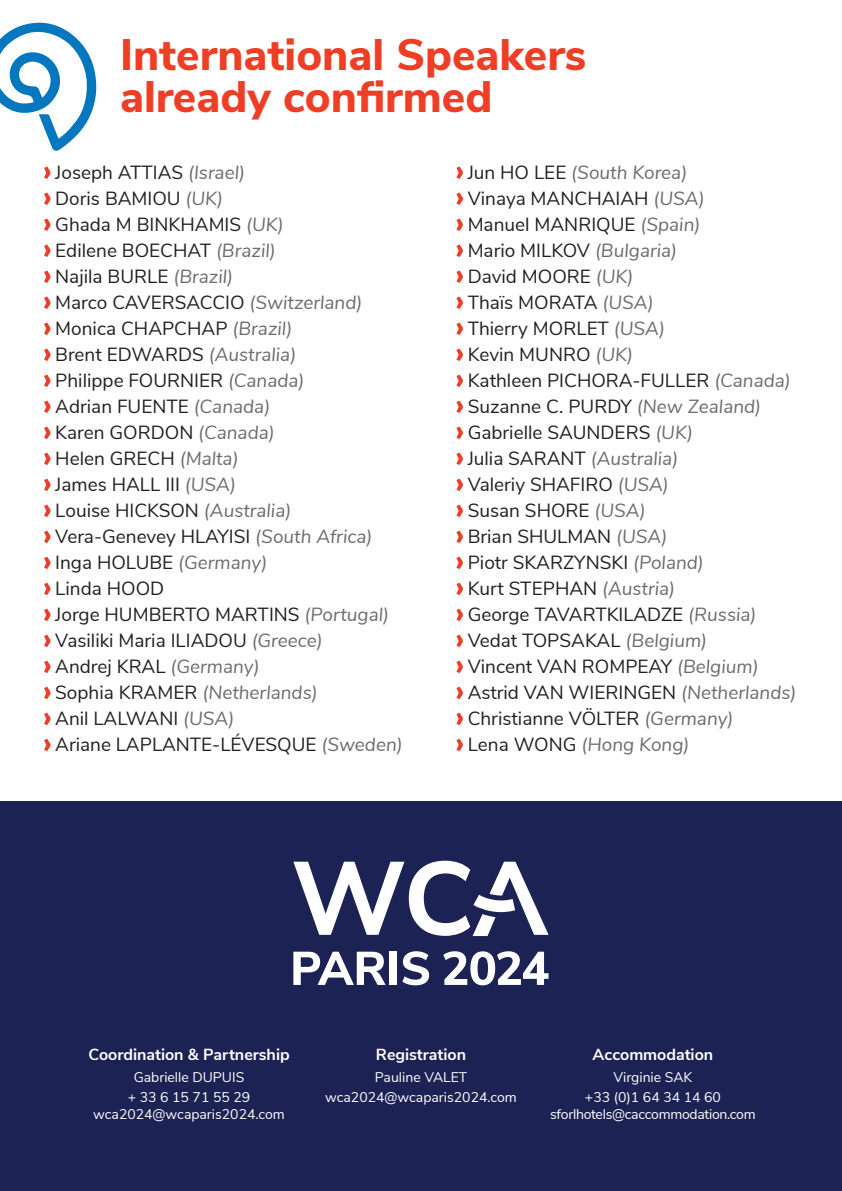
<style>
.page{position:relative;width:842px;height:1191px;background:#fff}
.page>*{position:absolute;margin:0;border:0;box-sizing:border-box;transform-origin:0 0}
.t1{font:800 44px/42px "Nunito Sans";color:#ef3e25}
.t2{font:19px/26px "Nunito Sans";color:#231f20}
.t3{font:700 16px "Nunito Sans";color:#fff}
.t4{font:14px/19.8px "Nunito Sans";color:#fff;text-align:center}
.t5{font:14px "Nunito Sans";letter-spacing:-.02em;color:#fff}
.s1{font-style:italic;color:#6c6d70}
</style>
<div class="page">
<svg style="left:44px;top:166px;width:6px;height:13px"></svg>
<svg style="left:44px;top:192px;width:6px;height:13px"></svg>
<svg style="left:44px;top:218px;width:6px;height:13px"></svg>
<svg style="left:44px;top:244px;width:6px;height:13px"></svg>
<svg style="left:44px;top:270px;width:6px;height:13px"></svg>
<svg style="left:44px;top:296px;width:6px;height:13px"></svg>
<svg style="left:44px;top:322px;width:6px;height:13px"></svg>
<svg style="left:44px;top:348px;width:6px;height:13px"></svg>
<svg style="left:44px;top:374px;width:6px;height:13px"></svg>
<svg style="left:44px;top:400px;width:6px;height:13px"></svg>
<svg style="left:44px;top:426px;width:6px;height:13px"></svg>
<svg style="left:44px;top:452px;width:6px;height:13px"></svg>
<svg style="left:44px;top:478px;width:6px;height:13px"></svg>
<svg style="left:44px;top:504px;width:6px;height:13px"></svg>
<svg style="left:44px;top:530px;width:6px;height:13px"></svg>
<svg style="left:44px;top:556px;width:6px;height:13px"></svg>
<svg style="left:44px;top:582px;width:6px;height:13px"></svg>
<svg style="left:44px;top:608px;width:6px;height:13px"></svg>
<svg style="left:44px;top:634px;width:6px;height:13px"></svg>
<svg style="left:44px;top:660px;width:6px;height:13px"></svg>
<svg style="left:44px;top:686px;width:6px;height:13px"></svg>
<svg style="left:44px;top:712px;width:6px;height:13px"></svg>
<svg style="left:44px;top:738px;width:6px;height:13px"></svg>
<svg style="left:456px;top:166px;width:7px;height:13px"></svg>
<svg style="left:456px;top:192px;width:7px;height:13px"></svg>
<svg style="left:456px;top:218px;width:7px;height:13px"></svg>
<svg style="left:456px;top:244px;width:7px;height:13px"></svg>
<svg style="left:456px;top:270px;width:7px;height:13px"></svg>
<svg style="left:456px;top:296px;width:7px;height:13px"></svg>
<svg style="left:456px;top:322px;width:7px;height:13px"></svg>
<svg style="left:456px;top:348px;width:7px;height:13px"></svg>
<svg style="left:456px;top:374px;width:7px;height:13px"></svg>
<svg style="left:456px;top:400px;width:7px;height:13px"></svg>
<svg style="left:456px;top:426px;width:7px;height:13px"></svg>
<svg style="left:456px;top:452px;width:7px;height:13px"></svg>
<svg style="left:456px;top:478px;width:7px;height:13px"></svg>
<svg style="left:456px;top:504px;width:7px;height:13px"></svg>
<svg style="left:456px;top:530px;width:7px;height:13px"></svg>
<svg style="left:456px;top:556px;width:7px;height:13px"></svg>
<svg style="left:456px;top:582px;width:7px;height:13px"></svg>
<svg style="left:456px;top:608px;width:7px;height:13px"></svg>
<svg style="left:456px;top:634px;width:7px;height:13px"></svg>
<svg style="left:456px;top:660px;width:7px;height:13px"></svg>
<svg style="left:456px;top:686px;width:7px;height:13px"></svg>
<svg style="left:456px;top:712px;width:7px;height:13px"></svg>
<svg style="left:456px;top:738px;width:7px;height:13px"></svg>
<div style="left:0;top:801px;width:842px;height:390px;background:#1d2254"></div>
<svg style="left:293px;top:860px;width:256px;height:76px"></svg>
<svg style="left:293px;top:951px;width:93px;height:34px"></svg>
<div style="left:390px;top:951px;width:7px;height:34px;background:#fff"></div>
<svg style="left:402px;top:951px;width:27px;height:34px"></svg>
<svg style="left:443px;top:951px;width:106px;height:34px"></svg>
<svg style="left:0;top:22px;width:97px;height:129px"></svg>
<h1 class="t1" style="left:120px;top:31px;width:468px">International Speakers already confirmed</h1>
<p class="t2" style="left:55px;top:158px;width:349px">Joseph ATTIAS <span class="s1">(Israel)<br></span>Doris BAMIOU <span class="s1">(UK)<br></span>Ghada M BINKHAMIS <span class="s1">(UK)<br></span>Edilene BOECHAT <span class="s1">(Brazil)<br></span>Najila BURLE <span class="s1">(Brazil)<br></span>Marco CAVERSACCIO <span class="s1">(Switzerland)<br></span>Monica CHAPCHAP <span class="s1">(Brazil)<br></span>Brent EDWARDS <span class="s1">(Australia)<br></span>Philippe FOURNIER <span class="s1">(Canada)<br></span>Adrian FUENTE <span class="s1">(Canada)<br></span>Karen GORDON <span class="s1">(Canada)<br></span>Helen GRECH <span class="s1">(Malta)<br></span>James HALL III <span class="s1">(USA)<br></span>Louise HICKSON <span class="s1">(Australia)<br></span>Vera-Genevey HLAYISI <span class="s1">(South Africa)<br></span>Inga HOLUBE <span class="s1">(Germany)<br></span>Linda HOOD<br>Jorge HUMBERTO MARTINS <span class="s1">(Portugal)<br></span>Vasiliki Maria ILIADOU <span class="s1">(Greece)<br></span>Andrej KRAL <span class="s1">(Germany)<br></span>Sophia KRAMER <span class="s1">(Netherlands)<br></span>Anil LALWANI <span class="s1">(USA)<br></span>Ariane LAPLANTE-LÉVESQUE <span class="s1">(Sweden)</span></p>
<p class="t2" style="left:468px;top:158px;width:330px">Jun HO LEE <span class="s1">(South Korea)<br></span>Vinaya MANCHAIAH <span class="s1">(USA)<br></span>Manuel MANRIQUE <span class="s1">(Spain)<br></span>Mario MILKOV <span class="s1">(Bulgaria)<br></span>David MOORE <span class="s1">(UK)<br></span>Thaïs MORATA <span class="s1">(USA)<br></span>Thierry MORLET <span class="s1">(USA)<br></span>Kevin MUNRO <span class="s1">(UK)<br></span>Kathleen PICHORA-FULLER <span class="s1">(Canada)<br></span>Suzanne C. PURDY <span class="s1">(New Zealand)<br></span>Gabrielle SAUNDERS <span class="s1">(UK)<br></span>Julia SARANT <span class="s1">(Australia)<br></span>Valeriy SHAFIRO <span class="s1">(USA)<br></span>Susan SHORE <span class="s1">(USA)<br></span>Brian SHULMAN <span class="s1">(USA)<br></span>Piotr SKARZYNSKI <span class="s1">(Poland)<br></span>Kurt STEPHAN <span class="s1">(Austria)<br></span>George TAVARTKILADZE <span class="s1">(Russia)<br></span>Vedat TOPSAKAL <span class="s1">(Belgium)<br></span>Vincent VAN ROMPEAY <span class="s1">(Belgium)<br></span>Astrid VAN WIERINGEN <span class="s1">(Netherlands)<br></span>Christianne VÖLTER <span class="s1">(Germany)<br></span>Lena WONG <span class="s1">(Hong Kong)</span></p>
<p class="t3" style="left:88px;top:1042px;width:203px">Coordination &amp; Partnership</p>
<p class="t4" style="left:128px;top:1066px;width:124px">Gabrielle DUPUIS + 33 6 15 71 55 29</p>
<p class="t4" style="left:93px;top:1103px;width:193px">wca2024@wcaparis2024.com</p>
<p class="t3" style="left:376px;top:1042px;width:92px">Registration</p>
<p class="t4" style="left:325px;top:1066px;width:193px">Pauline VALET wca2024@wcaparis2024.com</p>
<p class="t3" style="left:593px;top:1042px;width:122px">Accommodation</p>
<p class="t4" style="left:585px;top:1066px;width:138px">Virginie SAK<br>+33 (0)1 64 34 14 60</p>
<p class="t5" style="left:550px;top:1104px;width:207px">sforlhotels@caccommodation.com</p>
</div>
